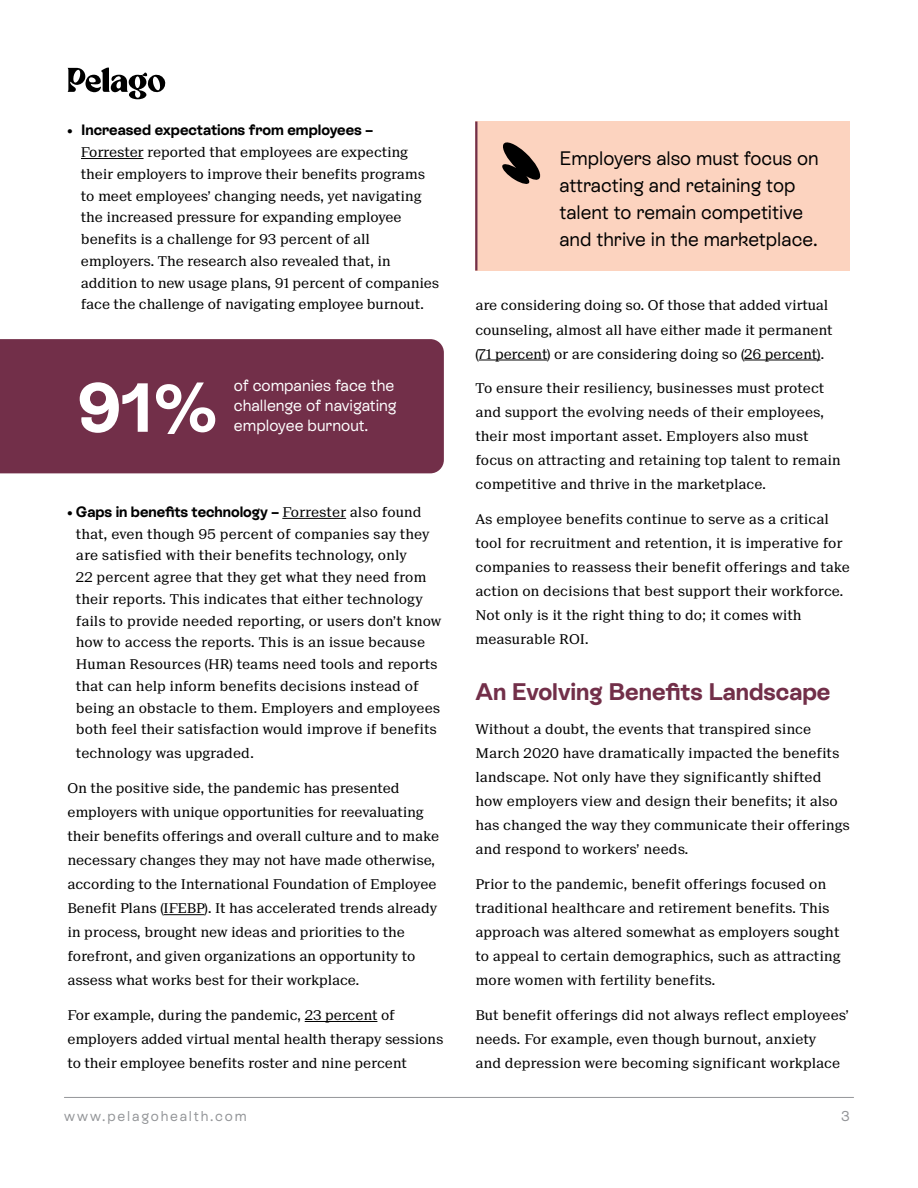
<style>
.page{position:relative;width:918px;height:1188px;background:#fff}
.page>*{position:absolute;margin:0;border:0;box-sizing:border-box;transform-origin:0 0}
.t1{font:700 69.15px "ES Rebond Grotesque";color:#fff}
.t2{font:700 24px "ES Rebond Grotesque";color:#722f49}
.t3{font:19.5px/27px "ES Rebond Grotesque";color:#000}
.t4{font:16.2px/20px "ES Rebond Grotesque";color:#fff}
.t5{font:700 15px "ES Rebond Grotesque";letter-spacing:-.005em;color:#000}
.t6{font:14.25px "ES Rebond Grotesque";letter-spacing:.13em;color:#939598}
.t7{font:13.5px/24px "Suisse Neue";color:#000}
.s1{font-family:"Suisse Neue";font-weight:400;font-size:13.5px}
</style>
<div class="page">
<hr style="left:81px;top:158px;width:63px;height:1px;background:#000">
<hr style="left:479px;top:360px;width:68px;height:1px;background:#000">
<hr style="left:744px;top:360px;width:76px;height:1px;background:#000">
<hr style="left:282px;top:518px;width:64px;height:1px;background:#000">
<hr style="left:164px;top:914px;width:40px;height:1px;background:#000">
<hr style="left:305px;top:1021px;width:72px;height:1px;background:#000">
<div style="left:475px;top:122px;width:375px;height:149px;background:#fcd3bf"></div>
<hr style="left:475px;top:122px;width:2px;height:149px;background:#722f49">
<svg style="left:502px;top:142px;width:39px;height:42px"></svg>
<div style="left:0;top:339px;width:444px;height:134px;background:#722f49"></div>
<svg style="left:68px;top:68px;width:98px;height:31px"></svg>
<hr style="left:64px;top:1097px;width:790px;height:1px;background:#939598">
<p class="t5" style="left:68px;top:120px;width:307px">• Increased expectations from employees –</p>
<p class="t7" style="left:81px;top:141px;width:360px;line-height:21.8px">Forrester reported that employees are expecting their employers to improve their benefits programs to meet employees’ changing needs, yet navigating the increased pressure for expanding employee benefits is a challenge for 93 percent of all employers. The research also revealed that, in addition to new usage plans, 91 percent of companies face the challenge of navigating employee burnout.</p>
<h1 class="t1" style="left:77px;top:360px;width:143px">91%</h1>
<p class="t4" style="left:234px;top:375px;width:164px">of companies face the challenge of navigating</p>
<p class="t4" style="left:234px;top:415px;width:136px">employee burnout.</p>
<p class="t5" style="left:68px;top:501px;width:356px">• Gaps in benefits technology – <span class="s1">Forrester also found</span></p>
<p class="t7" style="left:76px;top:523px;width:367px;line-height:21.8px">that, even though 95 percent of companies say they are satisfied with their benefits technology, only<br>22 percent agree that they get what they need from their reports. This indicates that either technology fails to provide needed reporting, or users don’t know how to access the reports. This is an issue because Human Resources (HR) teams need tools and reports that can help inform benefits decisions instead of being an obstacle to them. Employers and employees both feel their satisfaction would improve if benefits</p>
<p class="t7" style="left:76px;top:742px;width:180px">technology was upgraded.</p>
<p class="t7" style="left:67px;top:776px;width:373px">On the positive side, the pandemic has presented employers with unique opportunities for reevaluating their benefits offerings and overall culture and to make necessary changes they may not have made otherwise, according to the International Foundation of Employee Benefit Plans (IFEBP). It has accelerated trends already in process, brought new ideas and priorities to the forefront, and given organizations an opportunity to assess what works best for their workplace.</p>
<p class="t7" style="left:67px;top:1003px;width:377px">For example, during the pandemic, 23 percent of employers added virtual mental health therapy sessions to their employee benefits roster and nine percent</p>
<h3 class="t3" style="left:559px;top:144px;width:261px">Employers also must focus on attracting and retaining top talent to remain competitive and thrive in the marketplace.</h3>
<p class="t7" style="left:475px;top:294px;width:359px">are considering doing so. Of those that added virtual counseling, almost all have either made it permanent (71 percent) or are considering doing so (26 percent).</p>
<p class="t7" style="left:475px;top:377px;width:367px">To ensure their resiliency, businesses must protect and support the evolving needs of their employees, their most important asset. Employers also must focus on attracting and retaining top talent to remain competitive and thrive in the marketplace.</p>
<p class="t7" style="left:475px;top:507px;width:376px">As employee benefits continue to serve as a critical tool for recruitment and retention, it is imperative for companies to reassess their benefit offerings and take action on decisions that best support their workforce.<br>Not only is it the right thing to do; it comes with measurable ROI.</p>
<h2 class="t2" style="left:475px;top:675px;width:357px">An Evolving Benefits Landscape</h2>
<p class="t7" style="left:475px;top:718px;width:376px">Without a doubt, the events that transpired since March 2020 have dramatically impacted the benefits landscape. Not only have they significantly shifted how employers view and design their benefits; it also has changed the way they communicate their offerings and respond to workers’ needs.</p>
<p class="t7" style="left:475px;top:872px;width:367px">Prior to the pandemic, benefit offerings focused on traditional healthcare and retirement benefits. This approach was altered somewhat as employers sought to appeal to certain demographics, such as attracting more women with fertility benefits.</p>
<p class="t7" style="left:475px;top:1003px;width:375px">But benefit offerings did not always reflect employees’ needs. For example, even though burnout, anxiety<br>and depression were becoming significant workplace</p>
<p class="t6" style="left:64px;top:1107px;width:184px">www.pelagohealth.com</p>
<p class="t6" style="left:841px;top:1107px;width:10px">3</p>
</div>
